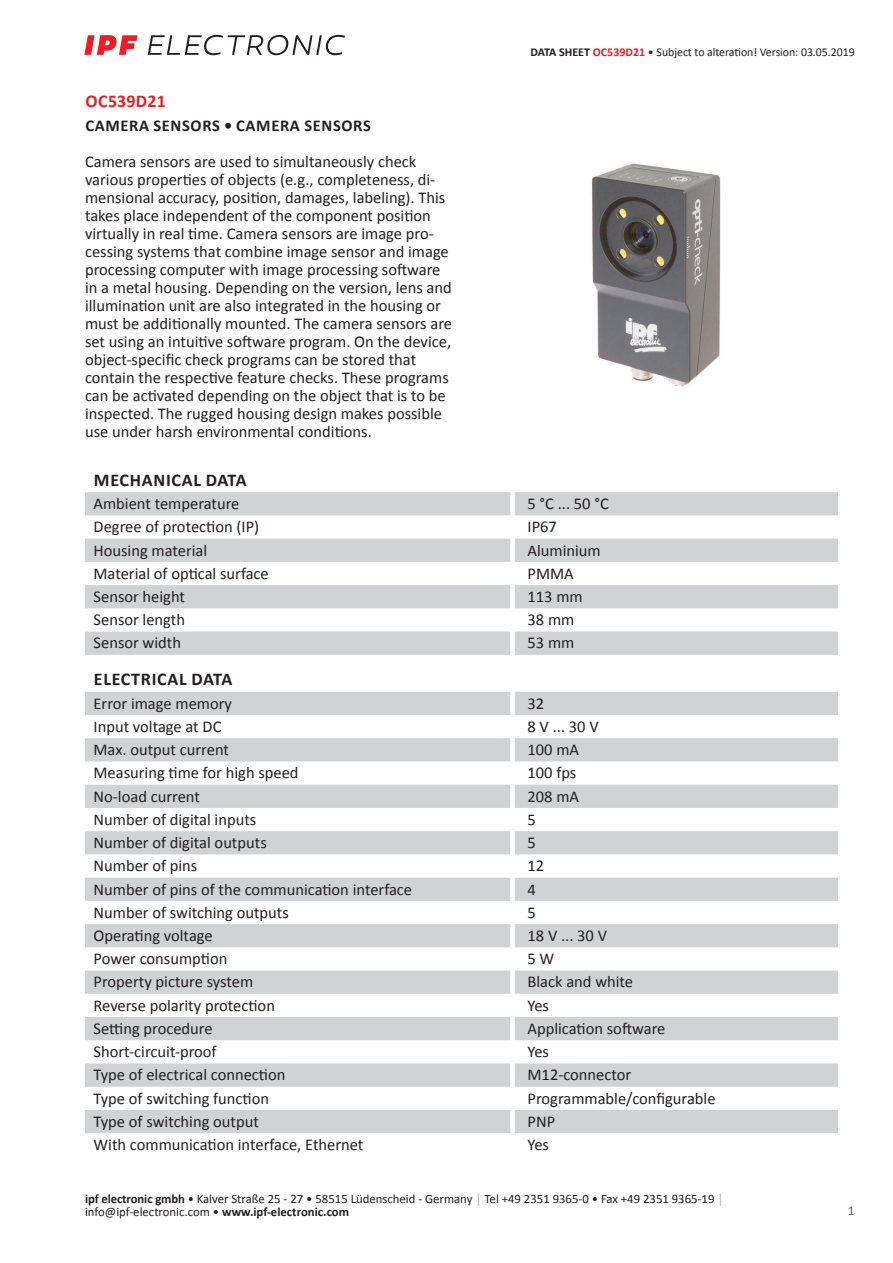
<style>
.page{position:relative;width:893px;height:1263px;background:#fff}
.page>*{position:absolute;margin:0;border:0;box-sizing:border-box;transform-origin:0 0}
.t1{font:700 18px "Calibri";letter-spacing:.04em;color:#231f20}
.t2{font:700 18px "Calibri";letter-spacing:.02em;color:#ee1d23}
.t3{font:16.5px/18px "Calibri";color:#231f20}
.t4{font:700 16.5px "Calibri";letter-spacing:.04em;color:#231f20}
.t5{font:13.5px "Calibri";color:#636366}
.t6{font:12.75px/12.6px "Calibri";color:#231f20}
.t7{font:12px "Calibri";letter-spacing:-.005em;color:#231f20}
.s1{font-weight:700}
.s2{font-weight:700;color:#ee1d23}
.s3{color:#a8a9ad}
</style>
<div class="page">
<svg style="left:148px;top:35px;width:197px;height:20px"></svg>
<svg style="left:84px;top:35px;width:54px;height:20px"></svg>
<svg style="left:85px;top:492px;width:753px;height:163px;fill:#d1d2d4"></svg>
<svg style="left:85px;top:692px;width:753px;height:441px;fill:#d1d2d4"></svg>
<img style="left:591px;top:163px;width:130px;height:223px">
<p class="t7" style="left:531px;top:44px;width:326px"><span class="s1">DATA SHEET</span> <span class="s2">OC539D21</span> • Subject to alteration! Version: 03.05.2019</p>
<p class="t2" style="left:85px;top:88px;width:82px">OC539D21</p>
<p class="t4" style="left:85px;top:114px;width:287px">CAMERA SENSORS • CAMERA SENSORS</p>
<p class="t3" style="left:85px;top:152px;width:369px">Camera sensors are used to simultaneously check various properties of objects (e.g., completeness, di&shy;mensional accuracy, position, damages, labeling). This takes place independent of the component position virtually in real time. Camera sensors are image pro&shy;cessing systems that combine image sensor and image processing computer with image processing software in a metal housing. Depending on the version, lens and illumination unit are also integrated in the housing or must be additionally mounted. The camera sensors are set using an intuitive software program. On the device, object-specific check programs can be stored that contain the respective feature checks. These programs can be activated depending on the object that is to be inspected. The rugged housing design makes possible use under harsh environmental conditions.</p>
<p class="t1" style="left:94px;top:467px;width:154px">MECHANICAL DATA</p>
<p class="t3" style="left:94px;top:494px;width:147px">Ambient temperature</p>
<p class="t3" style="left:527px;top:494px;width:83px">5 °C ... 50 °C</p>
<p class="t3" style="left:94px;top:517px;width:167px">Degree of protection (IP)</p>
<p class="t3" style="left:527px;top:517px;width:31px">IP67</p>
<p class="t3" style="left:94px;top:541px;width:115px">Housing material</p>
<p class="t3" style="left:527px;top:541px;width:75px">Aluminium</p>
<p class="t3" style="left:94px;top:564px;width:177px">Material of optical surface</p>
<p class="t3" style="left:527px;top:564px;width:48px">PMMA</p>
<p class="t3" style="left:94px;top:587px;width:93px">Sensor height</p>
<p class="t3" style="left:527px;top:587px;width:57px">113 mm</p>
<p class="t3" style="left:94px;top:610px;width:93px">Sensor length</p>
<p class="t3" style="left:527px;top:610px;width:48px">38 mm</p>
<p class="t3" style="left:94px;top:633px;width:89px">Sensor width</p>
<p class="t3" style="left:527px;top:633px;width:48px">53 mm</p>
<p class="t1" style="left:94px;top:667px;width:140px">ELECTRICAL DATA</p>
<p class="t3" style="left:94px;top:694px;width:140px">Error image memory</p>
<p class="t3" style="left:527px;top:694px;width:18px">32</p>
<p class="t3" style="left:94px;top:717px;width:129px">Input voltage at DC</p>
<p class="t3" style="left:527px;top:717px;width:73px">8 V ... 30 V</p>
<p class="t3" style="left:94px;top:740px;width:137px">Max. output current</p>
<p class="t3" style="left:527px;top:740px;width:53px">100 mA</p>
<p class="t3" style="left:94px;top:763px;width:207px">Measuring time for high speed</p>
<p class="t3" style="left:527px;top:763px;width:50px">100 fps</p>
<p class="t3" style="left:94px;top:787px;width:108px">No-load current</p>
<p class="t3" style="left:527px;top:787px;width:53px">208 mA</p>
<p class="t3" style="left:94px;top:810px;width:164px">Number of digital inputs</p>
<p class="t3" style="left:527px;top:810px;width:10px">5</p>
<p class="t3" style="left:94px;top:833px;width:175px">Number of digital outputs</p>
<p class="t3" style="left:527px;top:833px;width:10px">5</p>
<p class="t3" style="left:94px;top:856px;width:105px">Number of pins</p>
<p class="t3" style="left:527px;top:856px;width:18px">12</p>
<p class="t3" style="left:94px;top:879px;width:320px">Number of pins of the communication interface</p>
<p class="t3" style="left:527px;top:879px;width:10px">4</p>
<p class="t3" style="left:94px;top:903px;width:197px">Number of switching outputs</p>
<p class="t3" style="left:527px;top:903px;width:10px">5</p>
<p class="t3" style="left:94px;top:926px;width:121px">Operating voltage</p>
<p class="t3" style="left:527px;top:926px;width:81px">18 V ... 30 V</p>
<p class="t3" style="left:94px;top:949px;width:135px">Power consumption</p>
<p class="t3" style="left:527px;top:949px;width:28px">5W</p>
<p class="t3" style="left:94px;top:972px;width:161px">Property picture system</p>
<p class="t3" style="left:527px;top:972px;width:107px">Black and white</p>
<p class="t3" style="left:94px;top:996px;width:183px">Reverse polarity protection</p>
<p class="t3" style="left:527px;top:996px;width:23px">Yes</p>
<p class="t3" style="left:94px;top:1019px;width:121px">Setting procedure</p>
<p class="t3" style="left:527px;top:1019px;width:139px">Application software</p>
<p class="t3" style="left:94px;top:1042px;width:125px">Short-circuit-proof</p>
<p class="t3" style="left:527px;top:1042px;width:23px">Yes</p>
<p class="t3" style="left:94px;top:1065px;width:193px">Type of electrical connection</p>
<p class="t3" style="left:527px;top:1065px;width:105px">M12-connector</p>
<p class="t3" style="left:94px;top:1089px;width:177px">Type of switching function</p>
<p class="t3" style="left:527px;top:1089px;width:190px">Programmable/configurable</p>
<p class="t3" style="left:94px;top:1112px;width:167px">Type of switching output</p>
<p class="t3" style="left:527px;top:1112px;width:29px">PNP</p>
<p class="t3" style="left:94px;top:1135px;width:271px">With communication interface, Ethernet</p>
<p class="t3" style="left:527px;top:1135px;width:23px">Yes</p>
<p class="t6" style="left:85px;top:1192px;width:640px"><span class="s1">ipf electronic gmbh</span> • Kalver Straße 25 - 27 • 58515 Lüdenscheid - Germany <span class="s3">│</span> Tel +49 2351 9365-0 • Fax +49 2351 9365-19 <span class="s3">│ </span>info@ipf-electronic.com • <span class="s1">www.ipf-electronic.com</span></p>
<p class="t5" style="left:848px;top:1201px;width:8px">1</p>
</div>
